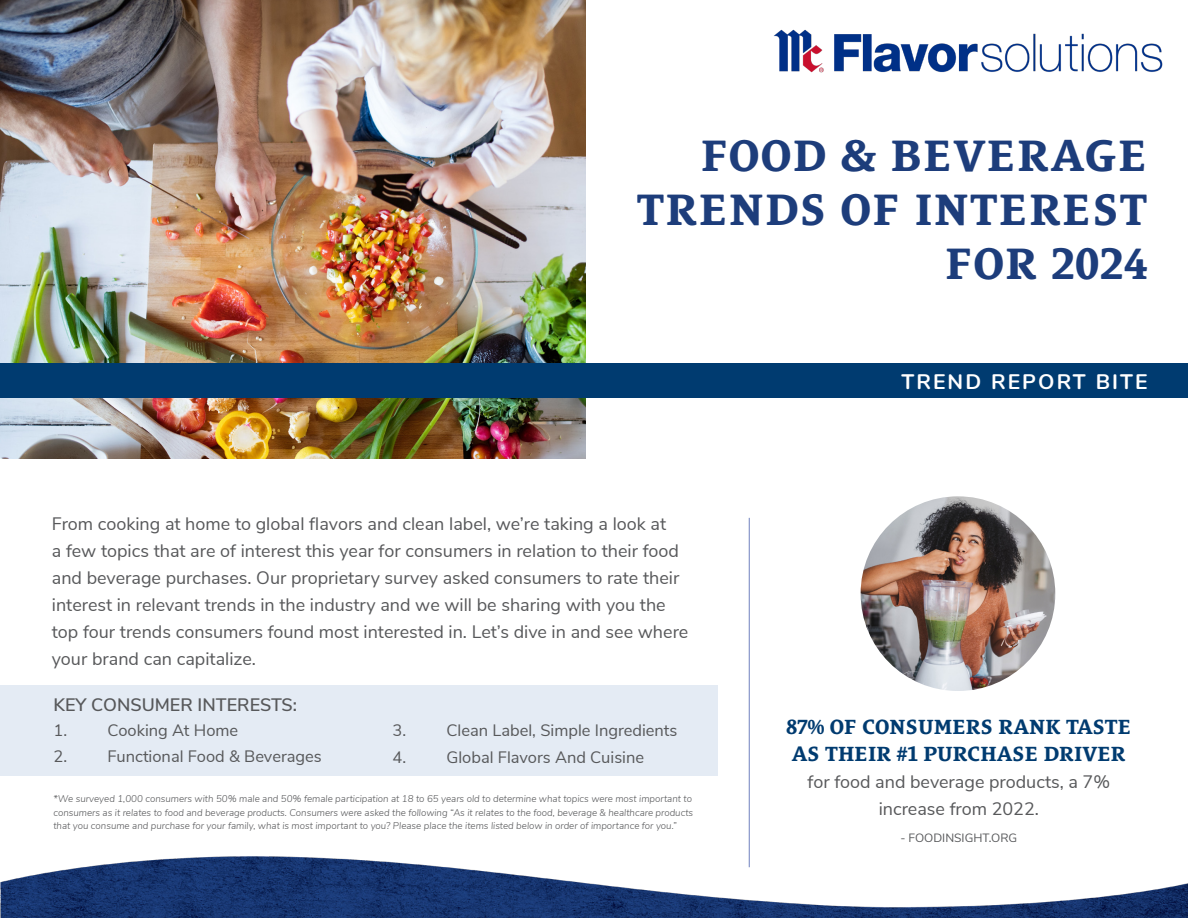
<style>
.page{position:relative;width:1188px;height:918px;background:#fff}
.page>*{position:absolute;margin:0;border:0;box-sizing:border-box;transform-origin:0 0}
.t1{font:700 45px/54px "Le Monde Courrier Std";letter-spacing:.03em;color:#1d3d7b;text-align:right}
.t2{font:700 21px/27px "Le Monde Courrier Std";color:#003b70}
.t3{font:700 21px "Nunito";letter-spacing:.1em;color:#fff}
.t4{font:18px/27px "Nunito Sans";color:#57585a}
.t5{font:600 18px "Nunito Sans";color:#57585a}
.t6{font:16.5px "Nunito Sans";color:#57585a}
.t7{font:12px "Nunito Sans";color:#57585a}
.t8{font:italic 300 9.75px/13.5px "Nunito Sans";color:#57585a;text-align:justify}
</style>
<div class="page">
<div style="left:0;top:685px;width:718px;height:91px;background:#e4ebf4"></div>
<img style="left:0;top:0;width:585px;height:459px">
<hr style="left:749px;top:518px;width:1px;height:349px;background:#6f80bf">
<img style="left:774px;top:29px;width:389px;height:44px">
<img style="left:861px;top:496px;width:194px;height:195px;border-radius:97px">
<div style="left:0;top:364px;width:1188px;height:34px;background:#003b70"></div>
<img style="left:0;top:857px;width:1188px;height:61px">
<p class="t1" style="left:637px;top:128px;width:512px">FOOD &amp; BEVERAGE<br>TRENDS OF INTEREST<br>FOR 2024</p>
<p class="t4" style="left:52px;top:509px;width:638px">From cooking at home to global flavors and clean label, we’re taking a look at<br>a few topics that are of interest this year for consumers in relation to their food and beverage purchases. Our proprietary survey asked consumers to rate their interest in relevant trends in the industry and we will be sharing with you the top four trends consumers found most interested in. Let’s dive in and see where your brand can capitalize.</p>
<p class="t5" style="left:53px;top:691px;width:245px">KEY CONSUMER INTERESTS:</p>
<p class="t6" style="left:53px;top:718px;width:15px">1.</p>
<p class="t6" style="left:107px;top:718px;width:132px">Cooking At Home</p>
<p class="t6" style="left:53px;top:744px;width:15px">2.</p>
<p class="t6" style="left:107px;top:744px;width:216px">Functional Food &amp; Beverages</p>
<p class="t6" style="left:392px;top:718px;width:15px">3.</p>
<p class="t6" style="left:446px;top:718px;width:232px">Clean Label, Simple Ingredients</p>
<p class="t6" style="left:392px;top:745px;width:15px">4.</p>
<p class="t6" style="left:446px;top:745px;width:199px">Global Flavors And Cuisine</p>
<p class="t8" style="left:53px;top:792px;width:641px">*We surveyed 1,000 consumers with 50% male and 50% female participation at 18 to 65 years old to determine what topics were most important to consumers as it relates to food and beverage products. Consumers were asked the following “As it relates to the food, beverage &amp; healthcare products that you consume and purchase for your family, what is most important to you? Please place the items listed below in order of importance for you.”</p>
<p class="t3" style="left:902px;top:366px;width:247px">TREND REPORT BITE</p>
<p class="t2" style="left:786px;top:713px;width:346px">87% OF CONSUMERS RANK TASTE<br>AS THEIR #1 PURCHASE DRIVER</p>
<p class="t4" style="left:808px;top:767px;width:304px;text-align:center">for food and beverage products, a 7% increase from 2022.</p>
<p class="t7" style="left:900px;top:829px;width:118px">- FOODINSIGHT.ORG</p>
</div>
